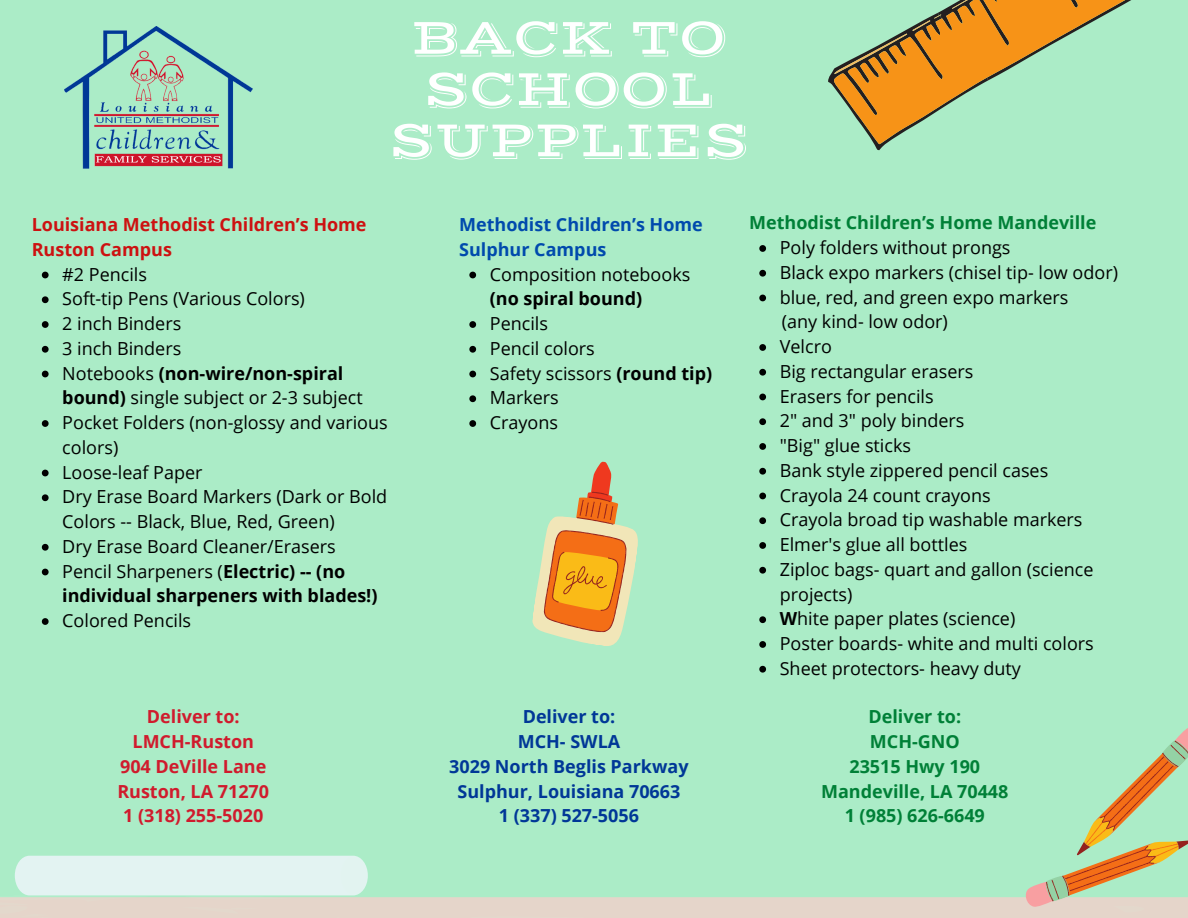
<style>
.page{position:relative;width:1188px;height:918px;background:#abecc7}
.page>*{position:absolute;margin:0;border:0;box-sizing:border-box;transform-origin:0 0}
.t1{font:52.05px/51.3px "Vast Shadow";color:#fff;text-align:center}
.t2{font:18px/24.8px "Open Sans";color:#000}
.t3{font:700 18px/24.8px "Open Sans";color:#008037;text-align:center}
.t4{font:700 18px/24.8px "Open Sans";color:#003797;text-align:center}
.t5{font:700 18px/24.8px "Open Sans";color:#d01b2d;text-align:center}
.t6{font:700 18px/24.8px "Open Sans";color:#cd1111}
.t7{font:700 18px/24.8px "Open Sans";color:#004aad}
.t8{font:700 18px "Open Sans";color:#000}
.s1{font-weight:700}
</style>
<div class="page">
<svg style="left:42px;top:272px;width:7px;height:6px"></svg>
<svg style="left:42px;top:296px;width:7px;height:7px"></svg>
<svg style="left:42px;top:321px;width:7px;height:7px"></svg>
<svg style="left:42px;top:346px;width:7px;height:7px"></svg>
<svg style="left:42px;top:371px;width:7px;height:6px"></svg>
<svg style="left:42px;top:420px;width:7px;height:7px"></svg>
<svg style="left:42px;top:470px;width:7px;height:6px"></svg>
<svg style="left:42px;top:494px;width:7px;height:7px"></svg>
<svg style="left:42px;top:544px;width:7px;height:7px"></svg>
<svg style="left:42px;top:569px;width:7px;height:6px"></svg>
<svg style="left:42px;top:618px;width:7px;height:7px"></svg>
<img style="left:65px;top:26px;width:188px;height:143px">
<svg style="left:759px;top:245px;width:7px;height:7px"></svg>
<svg style="left:759px;top:270px;width:7px;height:7px"></svg>
<svg style="left:759px;top:295px;width:7px;height:6px"></svg>
<svg style="left:759px;top:344px;width:7px;height:7px"></svg>
<svg style="left:759px;top:369px;width:7px;height:7px"></svg>
<svg style="left:759px;top:394px;width:7px;height:6px"></svg>
<svg style="left:759px;top:418px;width:7px;height:7px"></svg>
<svg style="left:759px;top:443px;width:7px;height:7px"></svg>
<svg style="left:759px;top:468px;width:7px;height:7px"></svg>
<svg style="left:759px;top:493px;width:7px;height:6px"></svg>
<svg style="left:759px;top:517px;width:7px;height:7px"></svg>
<svg style="left:759px;top:542px;width:7px;height:7px"></svg>
<svg style="left:759px;top:567px;width:7px;height:7px"></svg>
<svg style="left:759px;top:616px;width:7px;height:7px"></svg>
<svg style="left:759px;top:641px;width:7px;height:7px"></svg>
<svg style="left:759px;top:666px;width:7px;height:7px"></svg>
<svg style="left:469px;top:272px;width:7px;height:6px"></svg>
<svg style="left:469px;top:321px;width:7px;height:7px"></svg>
<svg style="left:469px;top:346px;width:7px;height:7px"></svg>
<svg style="left:469px;top:371px;width:7px;height:6px"></svg>
<svg style="left:469px;top:395px;width:7px;height:7px"></svg>
<svg style="left:469px;top:420px;width:7px;height:7px"></svg>
<svg style="left:530px;top:460px;width:111px;height:189px;background:#d2bf7f"></svg>
<svg style="left:1023px;top:724px;width:165px;height:183px;background:#b8d4a9"></svg>
<div style="left:818px;top:177px;width:370px;height:59px;background:#abecc7"></div>
<svg style="left:811px;top:0;width:377px;height:177px;background:#b6cd95"></svg>
<h1 class="t1" style="left:389px;top:13px;width:362px">BACK TO<br>SCHOOL<br>SUPPLIES</h1>
<p class="t6" style="left:32px;top:212px;width:336px">Louisiana Methodist Children’s Home<br>Ruston Campus</p>
<p class="t2" style="left:62px;top:261px;width:327px">#2 Pencils<br>Soft-tip Pens (Various Colors)<br>2 inch Binders<br>3 inch Binders<br>Notebooks <span class="s1">(non-wire/non-spiral bound)</span> single subject or 2-3 subject<br>Pocket Folders (non-glossy and various colors)<br>Loose-leaf Paper<br>Dry Erase Board Markers (Dark or Bold<br>Colors -- Black, Blue, Red, Green)<br>Dry Erase Board Cleaner/Erasers<br>Pencil Sharpeners (<span class="s1">Electric) -- (no individual sharpeners with blades!)</span></p>
<p class="t2" style="left:62px;top:608px;width:130px">Colored Pencils</p>
<p class="t7" style="left:459px;top:212px;width:245px">Methodist Children’s Home<br>Sulphur Campus</p>
<p class="t2" style="left:490px;top:261px;width:202px">Composition notebooks</p>
<p class="t8" style="left:490px;top:286px;width:154px">(no spiral bound)</p>
<p class="t2" style="left:490px;top:311px;width:224px">Pencils<br>Pencil colors<br>Safety scissors <span class="s1">(round tip)<br></span>Markers<br>Crayons</p>
<p class="t3" style="left:749px;top:210px;width:349px">Methodist Children’s Home Mandeville</p>
<p class="t2" style="left:780px;top:235px;width:340px">Poly folders without prongs<br>Black expo markers (chisel tip- low odor) blue, red, and green expo markers</p>
<p class="t2" style="left:780px;top:334px;width:316px">Velcro<br>Big rectangular erasers<br>Erasers for pencils<br>2" and 3" poly binders<br>"Big" glue sticks<br>Bank style zippered pencil cases<br>Crayola 24 count crayons<br>Crayola broad tip washable markers<br>Elmer's glue all bottles<br>Ziploc bags- quart and gallon (science projects)<br><span class="s1">W</span>hite paper plates (science)<br>Poster boards- white and multi colors<br>Sheet protectors- heavy duty</p>
<p class="t2" style="left:782px;top:309px;width:167px">(any kind- low odor)</p>
<p class="t5" style="left:117px;top:704px;width:153px">Deliver to:<br>LMCH-Ruston<br>904 DeVille Lane<br>Ruston, LA 71270<br>1 (318) 255-5020</p>
<p class="t3" style="left:821px;top:704px;width:189px">Deliver to:<br>MCH-GNO<br>23515 Hwy 190<br>Mandeville, LA 70448<br>1 (985) 626-6649</p>
<p class="t4" style="left:449px;top:704px;width:241px">Deliver to:<br>MCH- SWLA<br>3029 North Beglis Parkway<br>Sulphur, Louisiana 70663<br>1 (337) 527-5056</p>
</div>
